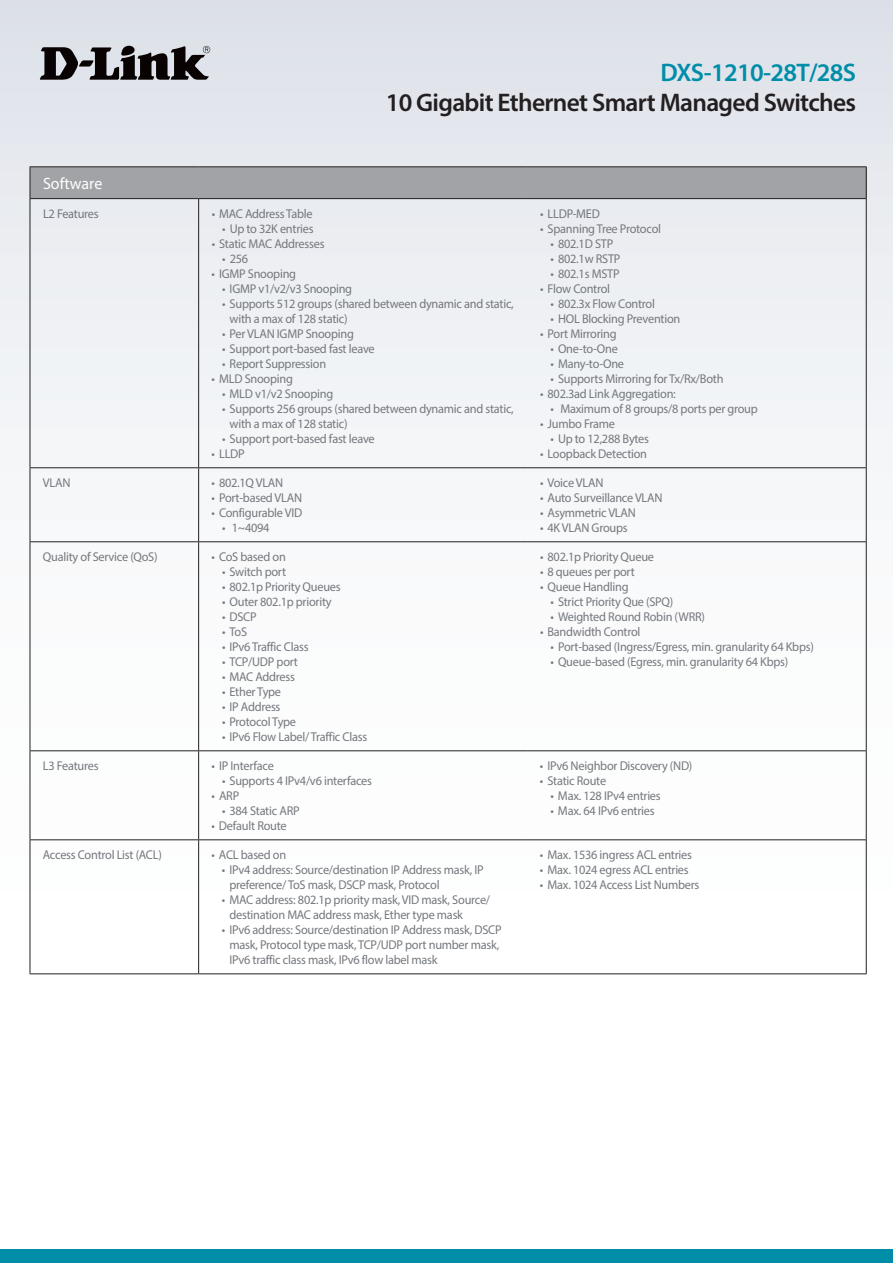
<style>
.page{position:relative;width:893px;height:1263px;background:#fff}
.page>*{position:absolute;margin:0;border:0;box-sizing:border-box;transform-origin:0 0}
.t1{font:600 25.5px "Myriad Pro";letter-spacing:-.025em;color:#231f20}
.t2{font:600 25.5px "Myriad Pro";letter-spacing:-.025em;color:#008da8}
.t3{font:16.5px "Myriad Pro";color:#fff}
.t4{font:12.75px/15px "Myriad Pro";letter-spacing:-.02em;color:#74787d}
</style>
<div class="page">
<div style="left:0;top:0;width:893px;height:1084px;background:linear-gradient(to bottom,#e3e6ec,#fff)"></div>
<div style="left:0;top:1249px;width:893px;height:14px;background:#008da8"></div>
<svg style="left:40px;top:46px;width:170px;height:34px;background:#6a696c"></svg>
<div style="left:30px;top:167px;width:836px;height:32px;background:#a1a3a7"></div>
<hr style="left:866px;top:167px;width:1px;height:31px;background:#231f20">
<hr style="left:30px;top:199px;width:1px;height:268px;background:#231f20">
<hr style="left:30px;top:468px;width:1px;height:73px;background:#231f20">
<hr style="left:30px;top:542px;width:1px;height:208px;background:#231f20">
<hr style="left:30px;top:751px;width:1px;height:88px;background:#231f20">
<hr style="left:30px;top:840px;width:1px;height:133px;background:#231f20">
<hr style="left:866px;top:199px;width:1px;height:269px;background:#231f20">
<hr style="left:866px;top:468px;width:1px;height:74px;background:#231f20">
<hr style="left:866px;top:542px;width:1px;height:209px;background:#231f20">
<hr style="left:866px;top:751px;width:1px;height:89px;background:#231f20">
<hr style="left:866px;top:840px;width:1px;height:133px;background:#231f20">
<hr style="left:527px;top:198px;width:340px;height:1px;background:#231f20">
<hr style="left:527px;top:467px;width:339px;height:1px;background:#231f20">
<hr style="left:527px;top:541px;width:339px;height:1px;background:#231f20">
<hr style="left:527px;top:750px;width:339px;height:1px;background:#231f20">
<hr style="left:527px;top:839px;width:339px;height:1px;background:#231f20">
<hr style="left:527px;top:973px;width:340px;height:1px;background:#231f20">
<hr style="left:30px;top:198px;width:169px;height:1px;background:#231f20">
<hr style="left:30px;top:467px;width:169px;height:1px;background:#231f20">
<hr style="left:30px;top:541px;width:169px;height:1px;background:#231f20">
<hr style="left:30px;top:750px;width:169px;height:1px;background:#231f20">
<hr style="left:30px;top:839px;width:169px;height:1px;background:#231f20">
<hr style="left:30px;top:973px;width:169px;height:1px;background:#231f20">
<hr style="left:198px;top:199px;width:1px;height:268px;background:#231f20">
<hr style="left:198px;top:468px;width:1px;height:73px;background:#231f20">
<hr style="left:198px;top:542px;width:1px;height:208px;background:#231f20">
<hr style="left:198px;top:751px;width:1px;height:88px;background:#231f20">
<hr style="left:198px;top:840px;width:1px;height:133px;background:#231f20">
<hr style="left:199px;top:198px;width:328px;height:1px;background:#231f20">
<hr style="left:199px;top:467px;width:328px;height:1px;background:#231f20">
<hr style="left:199px;top:541px;width:328px;height:1px;background:#231f20">
<hr style="left:199px;top:750px;width:328px;height:1px;background:#231f20">
<hr style="left:199px;top:839px;width:328px;height:1px;background:#231f20">
<hr style="left:199px;top:973px;width:328px;height:1px;background:#231f20">
<hr style="left:30px;top:166px;width:169px;height:1px;background:#231f20">
<hr style="left:30px;top:167px;width:1px;height:31px;background:#231f20">
<hr style="left:199px;top:166px;width:328px;height:1px;background:#231f20">
<hr style="left:527px;top:166px;width:340px;height:1px;background:#231f20">
<h1 class="t2" style="left:661px;top:56px;width:197px">DXS-1210-28T/28S</h1>
<h1 class="t1" style="left:386px;top:86px;width:472px">10 Gigabit Ethernet Smart Managed Switches</h1>
<p class="t3" style="left:43px;top:173px;width:61px">Software</p>
<p class="t4" style="left:43px;top:206px;width:57px">L2 Features</p>
<p class="t4" style="left:212px;top:206px;width:102px">• MAC Address Table</p>
<p class="t4" style="left:222px;top:221px;width:93px">• Up to 32K entries</p>
<p class="t4" style="left:212px;top:236px;width:114px">• Static MAC Addresses</p>
<p class="t4" style="left:222px;top:251px;width:27px">• 256</p>
<p class="t4" style="left:212px;top:266px;width:86px">• IGMP Snooping</p>
<p class="t4" style="left:222px;top:281px;width:132px">• IGMP v1/v2/v3 Snooping</p>
<p class="t4" style="left:230px;top:296px;width:286px;text-indent:-7px">• Supports 512 groups (shared between dynamic and static, with a max of 128 static)</p>
<p class="t4" style="left:222px;top:326px;width:133px">• Per VLAN IGMP Snooping</p>
<p class="t4" style="left:222px;top:341px;width:154px">• Support port-based fast leave</p>
<p class="t4" style="left:222px;top:356px;width:106px">• Report Suppression</p>
<p class="t4" style="left:212px;top:371px;width:83px">• MLD Snooping</p>
<p class="t4" style="left:222px;top:386px;width:113px">• MLD v1/v2 Snooping</p>
<p class="t4" style="left:230px;top:401px;width:286px;text-indent:-7px">• Supports 256 groups (shared between dynamic and static, with a max of 128 static)</p>
<p class="t4" style="left:222px;top:431px;width:154px">• Support port-based fast leave</p>
<p class="t4" style="left:212px;top:446px;width:35px">• LLDP</p>
<p class="t4" style="left:43px;top:475px;width:29px">VLAN</p>
<p class="t4" style="left:212px;top:475px;width:73px">• 802.1Q VLAN</p>
<p class="t4" style="left:212px;top:490px;width:92px">• Port-based VLAN</p>
<p class="t4" style="left:212px;top:505px;width:92px">• Configurable VID</p>
<p class="t4" style="left:222px;top:520px;width:49px">• 1~4094</p>
<p class="t4" style="left:43px;top:549px;width:116px">Quality of Service (QoS)</p>
<p class="t4" style="left:212px;top:549px;width:76px">• CoS based on</p>
<p class="t4" style="left:222px;top:564px;width:66px">• Switch port</p>
<p class="t4" style="left:222px;top:579px;width:120px">• 802.1p Priority Queues</p>
<p class="t4" style="left:222px;top:594px;width:111px">• Outer 802.1p priority</p>
<p class="t4" style="left:222px;top:609px;width:36px">• DSCP</p>
<p class="t4" style="left:222px;top:624px;width:27px">• ToS</p>
<p class="t4" style="left:222px;top:639px;width:88px">• IPv6 Traffic Class</p>
<p class="t4" style="left:222px;top:654px;width:77px">• TCP/UDP port</p>
<p class="t4" style="left:222px;top:669px;width:74px">• MAC Address</p>
<p class="t4" style="left:222px;top:684px;width:61px">• Ether Type</p>
<p class="t4" style="left:222px;top:699px;width:60px">• IP Address</p>
<p class="t4" style="left:222px;top:714px;width:76px">• Protocol Type</p>
<p class="t4" style="left:222px;top:729px;width:147px">• IPv6 Flow Label/ Traffic Class</p>
<p class="t4" style="left:43px;top:758px;width:57px">L3 Features</p>
<p class="t4" style="left:212px;top:758px;width:64px">• IP Interface</p>
<p class="t4" style="left:222px;top:773px;width:152px">• Supports 4 IPv4/v6 interfaces</p>
<p class="t4" style="left:211px;top:788px;width:29px">• ARP</p>
<p class="t4" style="left:222px;top:803px;width:79px">• 384 Static ARP</p>
<p class="t4" style="left:211px;top:818px;width:77px">• Default Route</p>
<p class="t4" style="left:43px;top:847px;width:121px">Access Control List (ACL)</p>
<p class="t4" style="left:211px;top:847px;width:76px">• ACL based on</p>
<p class="t4" style="left:229px;top:862px;width:256px;text-indent:-7px">• IPv4 address: Source/destination IP Address mask, IP preference/ ToS mask, DSCP mask, Protocol</p>
<p class="t4" style="left:229px;top:892px;width:262px;text-indent:-7px">• MAC address: 802.1p priority mask, VID mask, Source/ destination MAC address mask, Ether type mask</p>
<p class="t4" style="left:229px;top:922px;width:274px;text-indent:-7px">• IPv6 address: Source/destination IP Address mask, DSCP mask, Protocol type mask, TCP/UDP port number mask,<br>IPv6 traffic class mask, IPv6 flow label mask</p>
<p class="t4" style="left:540px;top:206px;width:61px">• LLDP-MED</p>
<p class="t4" style="left:540px;top:221px;width:122px">• Spanning Tree Protocol</p>
<p class="t4" style="left:551px;top:236px;width:64px">• 802.1D STP</p>
<p class="t4" style="left:551px;top:251px;width:71px">• 802.1w RSTP</p>
<p class="t4" style="left:551px;top:266px;width:70px">• 802.1s MSTP</p>
<p class="t4" style="left:540px;top:281px;width:71px">• Flow Control</p>
<p class="t4" style="left:551px;top:296px;width:106px">• 802.3x Flow Control</p>
<p class="t4" style="left:551px;top:311px;width:131px">• HOL Blocking Prevention</p>
<p class="t4" style="left:540px;top:326px;width:78px">• Port Mirroring</p>
<p class="t4" style="left:551px;top:341px;width:69px">• One-to-One</p>
<p class="t4" style="left:551px;top:356px;width:75px">• Many-to-One</p>
<p class="t4" style="left:551px;top:371px;width:174px">• Supports Mirroring for Tx/Rx/Both</p>
<p class="t4" style="left:540px;top:386px;width:137px">• 802.3ad Link Aggregation:</p>
<p class="t4" style="left:551px;top:401px;width:209px">• Maximum of 8 groups/8 ports per group</p>
<p class="t4" style="left:540px;top:416px;width:77px">• Jumbo Frame</p>
<p class="t4" style="left:551px;top:431px;width:100px">• Up to 12,288 Bytes</p>
<p class="t4" style="left:540px;top:446px;width:109px">• Loopback Detection</p>
<p class="t4" style="left:540px;top:475px;width:65px">• Voice VLAN</p>
<p class="t4" style="left:540px;top:490px;width:124px">• Auto Surveillance VLAN</p>
<p class="t4" style="left:540px;top:505px;width:97px">• Asymmetric VLAN</p>
<p class="t4" style="left:540px;top:520px;width:89px">• 4K VLAN Groups</p>
<p class="t4" style="left:540px;top:549px;width:116px">• 802.1p Priority Queue</p>
<p class="t4" style="left:540px;top:564px;width:96px">• 8 queues per port</p>
<p class="t4" style="left:540px;top:579px;width:90px">• Queue Handling</p>
<p class="t4" style="left:550px;top:594px;width:124px">• Strict Priority Que (SPQ)</p>
<p class="t4" style="left:550px;top:609px;width:156px">• Weighted Round Robin (WRR)</p>
<p class="t4" style="left:540px;top:624px;width:102px">• Bandwidth Control</p>
<p class="t4" style="left:550px;top:639px;width:265px">• Port-based (Ingress/Egress, min. granularity 64 Kbps)</p>
<p class="t4" style="left:550px;top:654px;width:239px">• Queue-based (Egress, min. granularity 64 Kbps)</p>
<p class="t4" style="left:540px;top:758px;width:154px">• IPv6 Neighbor Discovery (ND)</p>
<p class="t4" style="left:540px;top:773px;width:68px">• Static Route</p>
<p class="t4" style="left:550px;top:788px;width:112px">• Max. 128 IPv4 entries</p>
<p class="t4" style="left:550px;top:803px;width:106px">• Max. 64 IPv6 entries</p>
<p class="t4" style="left:540px;top:847px;width:154px">• Max. 1536 ingress ACL entries</p>
<p class="t4" style="left:540px;top:862px;width:150px">• Max. 1024 egress ACL entries</p>
<p class="t4" style="left:540px;top:877px;width:161px">• Max. 1024 Access List Numbers</p>
</div>
